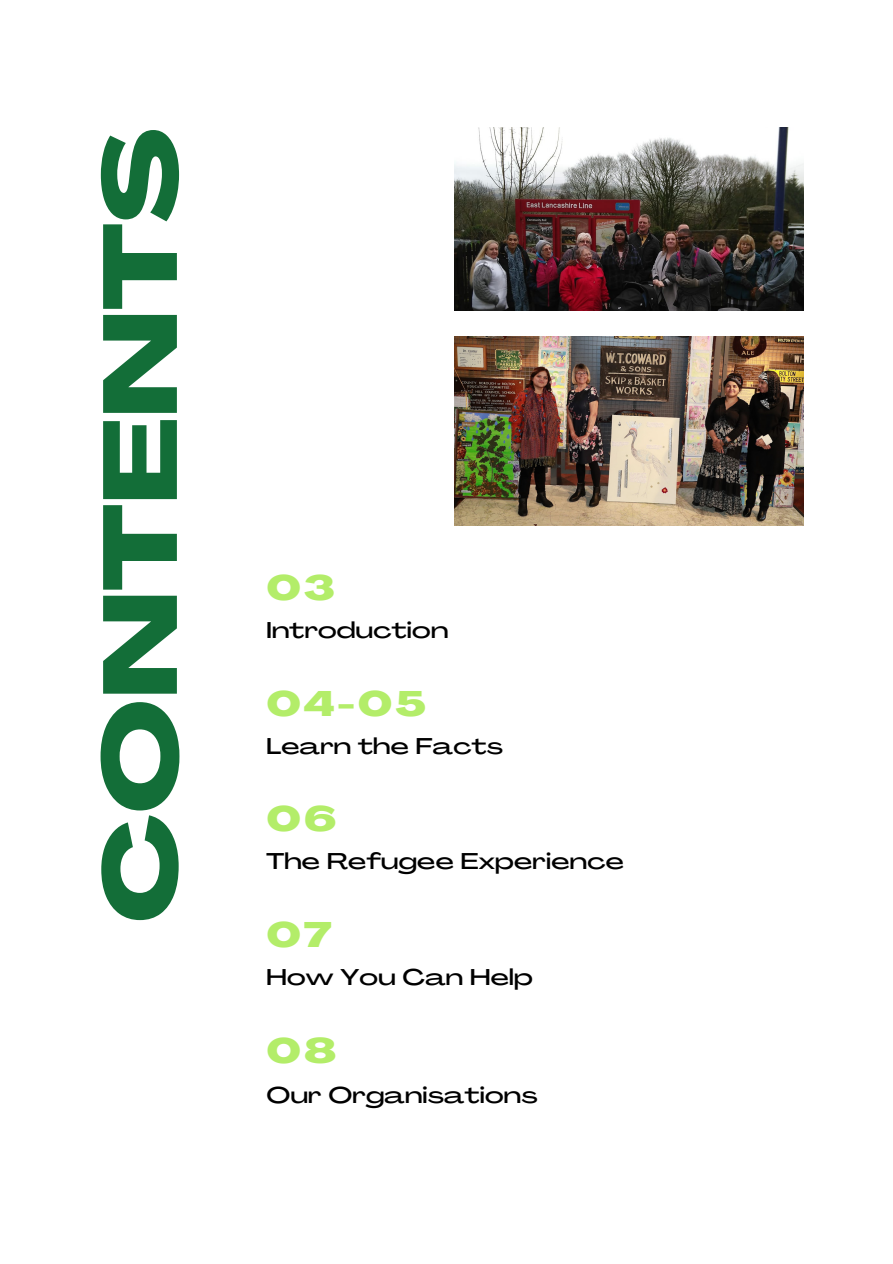
<style>
.page{position:relative;width:893px;height:1264px;background:#fff}
.page>*{position:absolute;margin:0;border:0;box-sizing:border-box;transform-origin:0 0}
.t1{font:800 102.9px "Agrandir Grand";color:#136e38}
.t2{font:800 34.95px "Agrandir Grand";letter-spacing:.08em;color:#b3ed69}
.t3{font:500 22.5px "Agrandir Grand";letter-spacing:.01em;color:#000}
</style>
<div class="page">
<img style="left:454px;top:337px;width:349px;height:189px">
<img style="left:454px;top:128px;width:349px;height:182px">
<h1 class="t1" style="left:100px;top:923px;width:797px;rotate:-90deg">CONTENTS</h1>
<h2 class="t2" style="left:266px;top:574px;width:70px">03</h2>
<p class="t3" style="left:266px;top:620px;width:183px">Introduction</p>
<h2 class="t2" style="left:266px;top:689px;width:161px">04-05</h2>
<p class="t3" style="left:266px;top:736px;width:238px">Learn the Facts</p>
<h2 class="t2" style="left:266px;top:805px;width:71px">06</h2>
<p class="t3" style="left:266px;top:852px;width:359px">The Refugee Experience</p>
<h2 class="t2" style="left:266px;top:921px;width:66px">07</h2>
<p class="t3" style="left:266px;top:968px;width:268px">How You Can Help</p>
<h2 class="t2" style="left:266px;top:1037px;width:71px">08</h2>
<p class="t3" style="left:266px;top:1086px;width:272px">Our Organisations</p>
</div>
